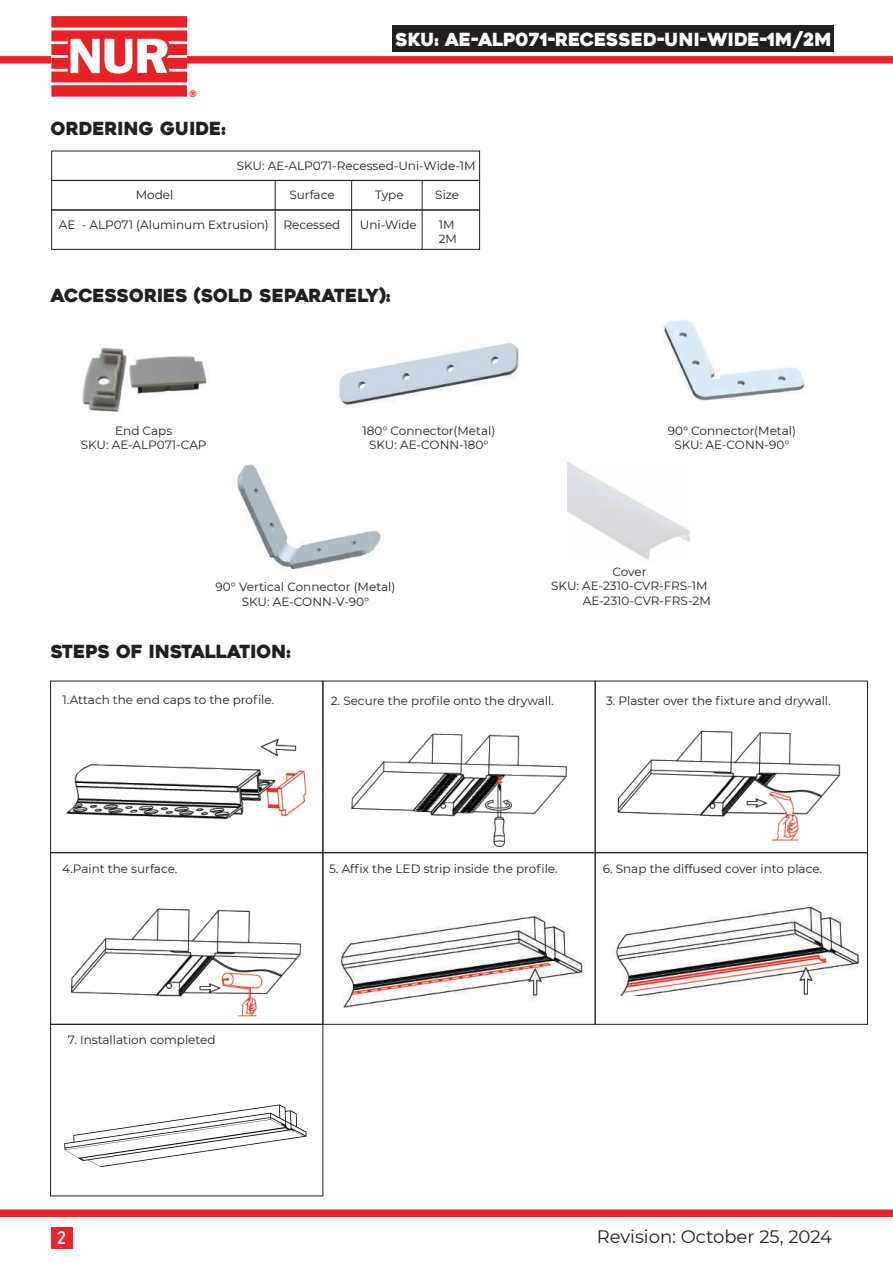
<style>
.page{position:relative;width:893px;height:1263px;background:#fff}
.page>*{position:absolute;margin:0;border:0;box-sizing:border-box;transform-origin:0 0}
.t1{font:18px "Heavitas";color:#231f20}
.t2{font:18px "Heavitas";color:#fff}
.t3{font:18px "Montserrat";color:#231f20}
.t4{font:18px "Bahnschrift";color:#fff}
.t5{font:12px/14.4px "Montserrat";color:#231f20;text-align:center}
.t6{font:700 9.3px "Montserrat";color:#ea2227}
</style>
<div class="page">
<div style="left:0;top:56px;width:893px;height:8px;background:#eb2329"></div>
<div style="left:0;top:1209px;width:893px;height:8px;background:#eb2329"></div>
<div style="left:51px;top:1227px;width:21px;height:21px;background:#eb232b"></div>
<svg style="left:51px;top:16px;width:136px;height:81px"></svg>
<div style="left:392px;top:26px;width:442px;height:26px;background:#231f20"></div>
<img style="left:339px;top:343px;width:180px;height:64px">
<img style="left:82px;top:344px;width:126px;height:68px">
<img style="left:662px;top:320px;width:143px;height:80px">
<img style="left:237px;top:465px;width:143px;height:104px">
<img style="left:568px;top:463px;width:123px;height:97px">
<div style="left:51px;top:180px;width:429px;height:30px;border:1px solid #231f20"></div>
<div style="left:51px;top:210px;width:429px;height:40px;border:1px solid #231f20"></div>
<hr style="left:275px;top:181px;width:1px;height:68px;background:#231f20">
<hr style="left:351px;top:181px;width:1px;height:68px;background:#231f20">
<hr style="left:422px;top:181px;width:1px;height:68px;background:#231f20">
<div style="left:595px;top:681px;width:273px;height:172px;border:1px solid #231f20"></div>
<div style="left:50px;top:852px;width:273px;height:173px;border:1px solid #231f20"></div>
<div style="left:50px;top:1024px;width:273px;height:172px;border:1px solid #231f20"></div>
<div style="left:322px;top:852px;width:274px;height:173px;border:1px solid #231f20"></div>
<div style="left:595px;top:852px;width:273px;height:173px;border:1px solid #231f20"></div>
<img style="left:66px;top:738px;width:241px;height:82px">
<img style="left:351px;top:733px;width:216px;height:114px">
<img style="left:617px;top:730px;width:224px;height:111px">
<img style="left:71px;top:908px;width:231px;height:109px">
<img style="left:337px;top:914px;width:249px;height:93px">
<img style="left:615px;top:906px;width:245px;height:90px">
<img style="left:64px;top:1104px;width:243px;height:64px">
<h1 class="t2" style="left:396px;top:29px;width:438px">SKU: AE-ALP071-RECESSED-UNI-WIDE-1M/2M</h1>
<p class="t6" style="left:189px;top:89px;width:9px">®</p>
<h1 class="t1" style="left:51px;top:117px;width:176px">ORDERING GUIDE:</h1>
<p class="t5" style="left:237px;top:158px;width:240px">SKU: AE-ALP071-Recessed-Uni-Wide-1M</p>
<p class="t5" style="left:136px;top:187px;width:39px">Model</p>
<p class="t5" style="left:59px;top:217px;width:212px">AE - ALP071 (Aluminum Extrusion)</p>
<p class="t5" style="left:289px;top:187px;width:47px">Surface</p>
<p class="t5" style="left:283px;top:217px;width:58px">Recessed</p>
<p class="t5" style="left:375px;top:187px;width:30px">Type</p>
<p class="t5" style="left:360px;top:217px;width:58px">Uni-Wide</p>
<h1 class="t1" style="left:51px;top:285px;width:341px">ACCESSORIES (SOLD SEPARATELY):</h1>
<p class="t5" style="left:435px;top:187px;width:25px">Size</p>
<p class="t5" style="left:439px;top:217px;width:20px;text-align:left">1M<br>2M</p>
<p class="t5" style="left:81px;top:423px;width:127px">End Caps<br>SKU: AE-ALP071-CAP</p>
<p class="t5" style="left:668px;top:423px;width:130px">90° Connector(Metal)<br>SKU: AE-CONN-90°</p>
<p class="t5" style="left:362px;top:423px;width:134px">180° Connector(Metal)<br>SKU: AE-CONN-180°</p>
<p class="t5" style="left:216px;top:579px;width:181px">90° Vertical Connector (Metal)<br>SKU: AE-CONN-V-90°</p>
<h1 class="t1" style="left:51px;top:640px;width:241px">STEPS OF INSTALLATION:</h1>
<p class="t5" style="left:612px;top:564px;width:36px">Cover</p>
<p class="t5" style="left:551px;top:578px;width:158px">SKU: AE-2310-CVR-FRS-1M</p>
<p class="t5" style="left:583px;top:593px;width:130px">AE-2310-CVR-FRS-2M</p>
<p class="t5" style="left:62px;top:692px;width:213px">1.Attach the end caps to the profile.</p>
<p class="t5" style="left:331px;top:693px;width:225px">2. Secure the profile onto the drywall.</p>
<p class="t5" style="left:606px;top:693px;width:226px">3. Plaster over the fixture and drywall.</p>
<p class="t5" style="left:62px;top:861px;width:117px">4.Paint the surface.</p>
<p class="t5" style="left:68px;top:1032px;width:149px">7. Installation completed</p>
<p class="t5" style="left:329px;top:861px;width:230px">5. Affix the LED strip inside the profile.</p>
<p class="t5" style="left:603px;top:861px;width:221px">6. Snap the diffused cover into place.</p>
<h1 class="t4" style="left:57px;top:1224px;width:11px">2</h1>
<h1 class="t3" style="left:597px;top:1224px;width:237px">Revision: October 25, 2024</h1>
</div>
